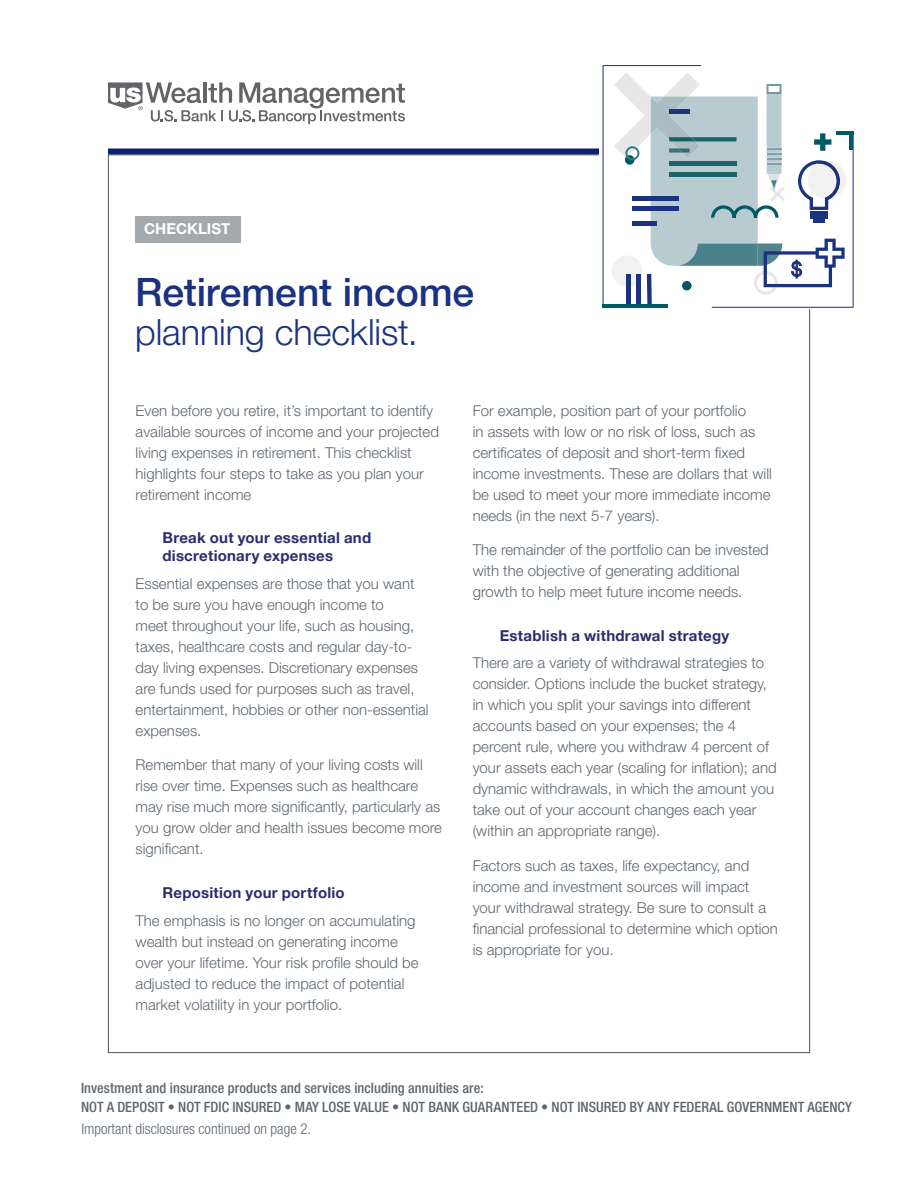
<style>
.page{position:relative;width:918px;height:1188px;background:#fff}
.page>*{position:absolute;margin:0;border:0;box-sizing:border-box;transform-origin:0 0}
.t1{font:500 39px "Helvetica Neue LT Pro";letter-spacing:-.005em;color:#1b3281}
.t2{font:300 36px "Helvetica Neue LT Pro";letter-spacing:-.005em;color:#1b3281}
.Body_copy{font:300 15px/21px "Helvetica Neue LT Std";color:#5d6770}
.h3_-_bullet{font:700 15px/18px "Helvetica Neue LT Pro";letter-spacing:.015em;color:#282e6e}
.Disclosures{font:300 condensed 15px "Helvetica Neue LT Std";color:#5d6770}
.t3{font:700 15px "Helvetica Neue LT Pro";color:#fff}
.t4{font:500 condensed 14.25px "Helvetica Neue LT Std";letter-spacing:.005em;color:#5d6770}
</style>
<div class="page">
<svg style="left:108px;top:82px;width:297px;height:42px"></svg>
<div style="left:108px;top:148px;width:702px;height:6px;background:#0c2074"></div>
<div style="left:600px;top:0;width:318px;height:308px;background:#fff"></div>
<hr style="left:602px;top:305px;width:66px;height:3px;background:#005a65">
<svg style="left:603px;top:65px;width:251px;height:243px"></svg>
<div style="left:135px;top:216px;width:106px;height:27px;background:#a4a9ad"></div>
<p class="t3" style="left:144px;top:219px;width:88px">CHECKLIST</p>
<p class="t1" style="left:135px;top:268px;width:341px">Retirement income</p>
<p class="t2" style="left:135px;top:310px;width:284px">planning checklist.</p>
<p class="Body_copy" style="left:136px;top:400px;width:305px">Even before you retire, it’s important to identify available sources of income and your projected living expenses in retirement. This checklist highlights four steps to take as you plan your retirement income</p>
<p class="h3_-_bullet" style="left:163px;top:529px;width:210px">Break out your essential and discretionary expenses</p>
<p class="Body_copy" style="left:136px;top:573px;width:295px">Essential expenses are those that you want to be sure you have enough income to<br>meet throughout your life, such as housing, taxes, healthcare costs and regular day-to&shy;day living expenses. Discretionary expenses are funds used for purposes such as travel, entertainment, hobbies or other non-essential expenses.</p>
<p class="Body_copy" style="left:136px;top:754px;width:308px">Remember that many of your living costs will rise over time. Expenses such as healthcare may rise much more significantly, particularly as you grow older and health issues become more significant.</p>
<p class="h3_-_bullet" style="left:163px;top:883px;width:184px">Reposition your portfolio</p>
<p class="Body_copy" style="left:136px;top:910px;width:285px">The emphasis is no longer on accumulating wealth but instead on generating income over your lifetime. Your risk profile should be adjusted to reduce the impact of potential market volatility in your portfolio.</p>
<p class="Body_copy" style="left:473px;top:400px;width:301px">For example, position part of your portfolio<br>in assets with low or no risk of loss, such as certificates of deposit and short-term fixed income investments. These are dollars that will be used to meet your more immediate income needs (in the next 5-7 years).</p>
<p class="Body_copy" style="left:473px;top:539px;width:298px">The remainder of the portfolio can be invested with the objective of generating additional growth to help meet future income needs.</p>
<p class="h3_-_bullet" style="left:500px;top:626px;width:231px">Establish a withdrawal strategy</p>
<p class="Body_copy" style="left:473px;top:652px;width:305px">There are a variety of withdrawal strategies to consider. Options include the bucket strategy, in which you split your savings into different accounts based on your expenses; the 4 percent rule, where you withdraw 4 percent of your assets each year (scaling for inflation); and dynamic withdrawals, in which the amount you take out of your account changes each year (within an appropriate range).</p>
<p class="Body_copy" style="left:473px;top:855px;width:307px">Factors such as taxes, life expectancy, and income and investment sources will impact your withdrawal strategy. Be sure to consult a financial professional to determine which option is appropriate for you.</p>
<p class="t4" style="left:81px;top:1079px;width:404px">Investment and insurance products and services including annuities are:</p>
<p class="t4" style="left:81px;top:1099px;width:772px">NOT A DEPOSIT • NOT FDIC INSURED • MAY LOSE VALUE • NOT BANK GUARANTEED • NOT INSURED BY ANY FEDERAL GOVERNMENT AGENCY</p>
<p class="Disclosures" style="left:81px;top:1120px;width:231px">Important disclosures continued on page 2.</p>
</div>
